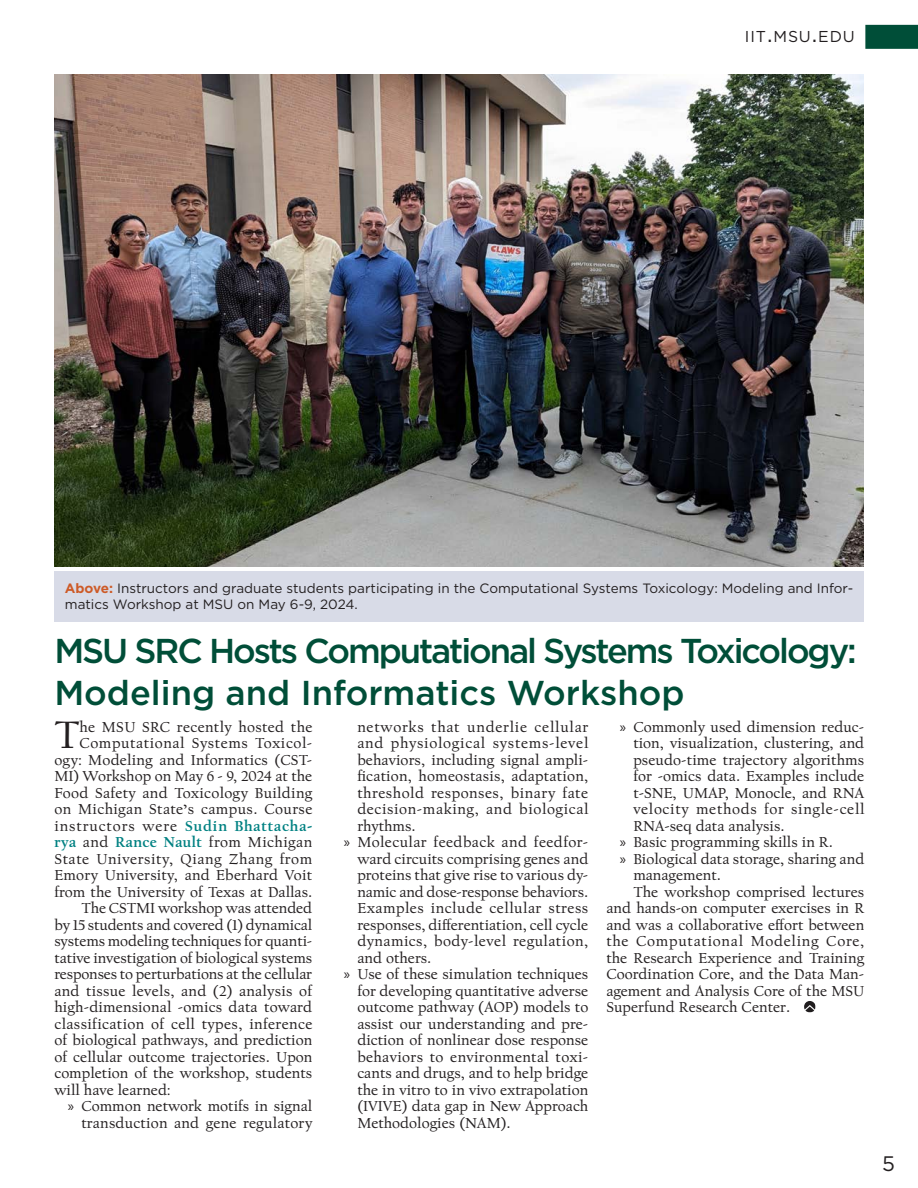
<style>
.page{position:relative;width:918px;height:1188px;background:#fff}
.page>*{position:absolute;margin:0;border:0;box-sizing:border-box;transform-origin:0 0}
.t1{font:39.9px "Californian FB Text";color:#231f20}
.t2{font:500 34.5px/42px "Gotham";letter-spacing:-.06em;color:#004e38}
.t3{font:21px "Gotham";color:#231f20}
.t4{font:15.75px "Gotham";letter-spacing:.055em;color:#231f20}
.t5{font:15px/16.5px "Californian FB Text";color:#231f20;text-align:justify}
.t6{font:15px "Californian FB Text";letter-spacing:.025em;color:#231f20}
.t7{font:15px "Californian FB Text";letter-spacing:.035em;color:#231f20}
.t8{font:15px "Californian FB Text";letter-spacing:.02em;color:#231f20}
.t9{font:15px "Californian FB Text";letter-spacing:.055em;color:#231f20}
.Drop_Cap__Purple{font:13.5px/16.5px "Gotham";color:#231f20}
.s1{font-size:22.5px}
.s2{font-weight:700;color:#cd5a27}
.s3{font-weight:700;color:#008182}
.s4{font-family:"Myriad Pro"}
</style>
<div class="page">
<div style="left:865px;top:25px;width:53px;height:24px;background:#004e38"></div>
<svg style="left:804px;top:1001px;width:12px;height:11px"></svg>
<img style="left:54px;top:75px;width:810px;height:492px">
<div style="left:54px;top:572px;width:810px;height:50px;background:#d8dbe7"></div>
<p class="t4" style="left:745px;top:27px;width:111px">IIT<span class="s1">.</span>MSU<span class="s1">.</span>EDU</p>
<p class="Drop_Cap__Purple" style="left:65px;top:579px;width:790px"><span class="s2">Above:</span> Instructors and graduate students participating in the Computational Systems Toxicology: Modeling and Infor&shy;matics Workshop at MSU on May 6-9, 2024.</p>
<p class="t2" style="left:54px;top:629px;width:804px">MSU SRC Hosts Computational Systems Toxicology:<br>Modeling and Informatics Workshop</p>
<p class="t1" style="left:54px;top:714px;width:27px">T</p>
<p class="t8" style="left:80px;top:719px;width:234px">he MSU SRC recently hosted the</p>
<p class="t7" style="left:80px;top:735px;width:234px">Computational Systems Toxicol-</p>
<p class="t5" style="left:54px;top:752px;width:259px">ogy: Modeling and Informatics (CST-</p>
<p class="t5" style="left:54px;top:768px;width:260px">MI) Workshop on May 6 - 9, 2024 at the</p>
<p class="t8" style="left:54px;top:785px;width:260px">Food Safety and Toxicology Building</p>
<p class="t6" style="left:54px;top:801px;width:260px">on Michigan State’s campus. Course</p>
<p class="t9" style="left:54px;top:818px;width:259px">instructors were <span class="s3">Sudin Bhattacha-</span></p>
<p class="t6" style="left:54px;top:834px;width:259px"><span class="s3">rya</span> and <span class="s3">Rance Nault</span> from Michigan</p>
<p class="t7" style="left:54px;top:851px;width:259px">State University, Qiang Zhang from</p>
<p class="t5" style="left:54px;top:867px;width:259px">Emory University, and Eberhard Voit</p>
<p class="t5" style="left:54px;top:884px;width:259px">from the University of Texas at Dallas.</p>
<p class="t5" style="left:81px;top:900px;width:232px">The CSTMI workshop was attended</p>
<p class="t5" style="left:54px;top:917px;width:259px">by 15 students and covered (1) dynamical</p>
<p class="t5" style="left:54px;top:933px;width:259px">systems modeling techniques for quanti-</p>
<p class="t5" style="left:54px;top:950px;width:260px">tative investigation of biological systems</p>
<p class="t5" style="left:54px;top:966px;width:259px">responses to perturbations at the cellular</p>
<p class="t5" style="left:54px;top:983px;width:259px">and tissue levels, and (2) analysis of</p>
<p class="t5" style="left:54px;top:999px;width:259px">high-dimensional -omics data toward</p>
<p class="t6" style="left:54px;top:1016px;width:260px">classification of cell types, inference</p>
<p class="t5" style="left:54px;top:1032px;width:259px">of biological pathways, and prediction</p>
<p class="t5" style="left:54px;top:1049px;width:260px">of cellular outcome trajectories. Upon</p>
<p class="t5" style="left:54px;top:1065px;width:259px">completion of the workshop, students</p>
<p class="t5" style="left:54px;top:1082px;width:118px">will have learned:</p>
<p class="t5" style="left:68px;top:1098px;width:246px;text-align:right"><span class="s4">»</span> Common network motifs in signal transduction and gene regulatory</p>
<p class="t5" style="left:357px;top:719px;width:233px">networks that underlie cellular and physiological systems-level behaviors, including signal ampli&shy;fication, homeostasis, adaptation, threshold responses, binary fate decision-making, and biological rhythms.</p>
<p class="t5" style="left:357px;top:834px;width:233px;text-indent:-14px"><span class="s4">»</span> Molecular feedback and feedfor&shy;ward circuits comprising genes and proteins that give rise to various dy&shy;namic and dose-response behaviors.<br>Examples include cellular stress responses, differentiation, cell cycle dynamics, body-level regulation, and others.</p>
<p class="t5" style="left:357px;top:966px;width:233px;text-indent:-14px"><span class="s4">»</span> Use of these simulation techniques for developing quantitative adverse outcome pathway (AOP) models to assist our understanding and pre&shy;diction of nonlinear dose response behaviors to environmental toxi&shy;cants and drugs, and to help bridge the in vitro to in vivo extrapolation (IVIVE) data gap in New Approach Methodologies (NAM).</p>
<p class="t5" style="left:633px;top:719px;width:233px;text-indent:-14px"><span class="s4">»</span> Commonly used dimension reduc&shy;tion, visualization, clustering, and pseudo-time trajectory algorithms for -omics data. Examples include t-SNE, UMAP, Monocle, and RNA velocity methods for single-cell RNA-seq data analysis.</p>
<p class="t5" style="left:620px;top:834px;width:215px"><span class="s4">»</span> Basic programming skills in R.</p>
<p class="t5" style="left:633px;top:851px;width:232px;text-indent:-14px"><span class="s4">»</span> Biological data storage, sharing and management.</p>
<p class="t5" style="left:606px;top:884px;width:260px;text-indent:27px">The workshop comprised lectures and hands-on computer exercises in R and was a collaborative effort between the Computational Modeling Core, the Research Experience and Training Coordination Core, and the Data Man&shy;agement and Analysis Core of the MSU Superfund Research Center.</p>
<h3 class="t3" style="left:882px;top:1151px;width:14px">5</h3>
</div>
